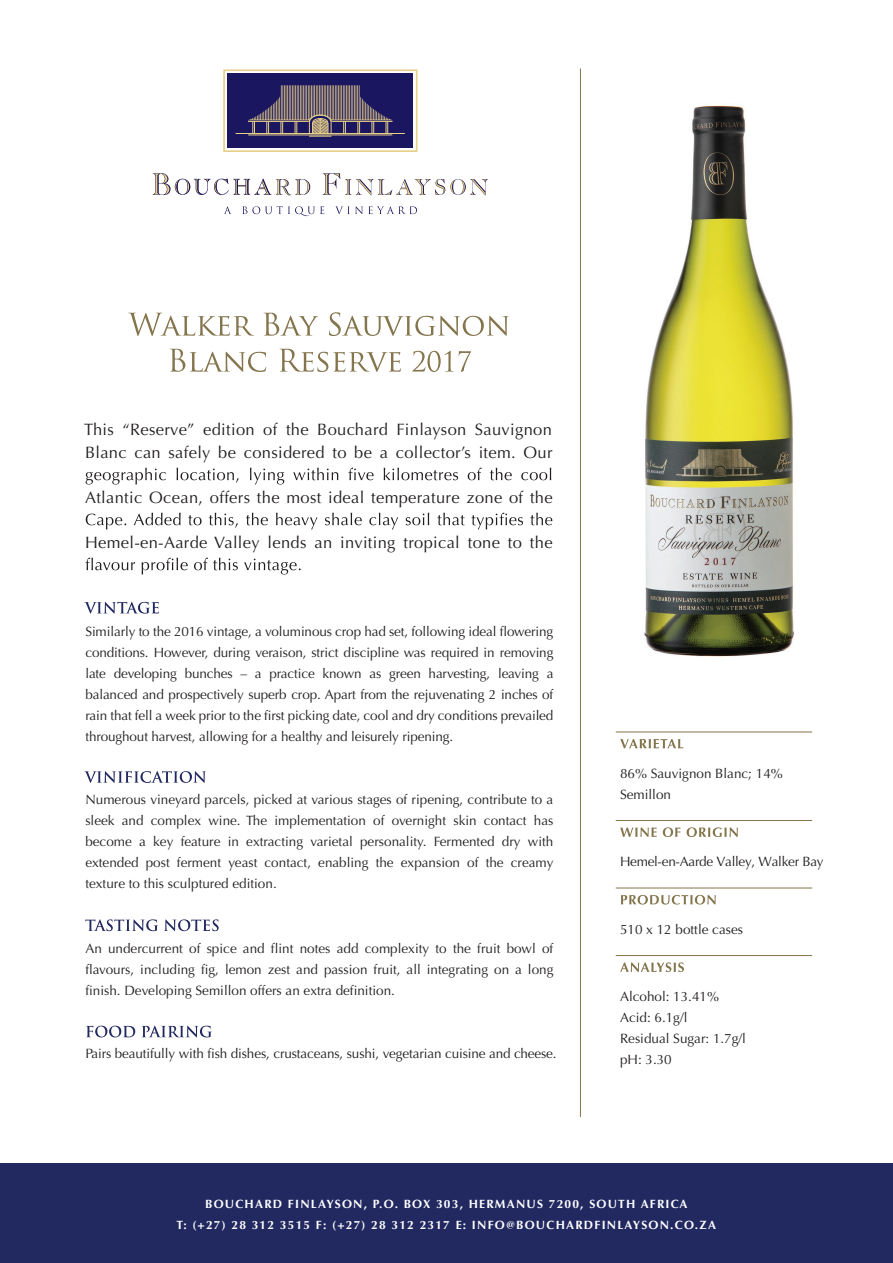
<style>
.page{position:relative;width:893px;height:1263px;background:#fff}
.page>*{position:absolute;margin:0;border:0;box-sizing:border-box;transform-origin:0 0}
.t1{font:16.5px/22.5px "Optima";letter-spacing:.02em;color:#231f20}
.t2{font:13.5px/21px "Optima";color:#231f20;text-align:justify}
.t3{font:13.5px "Optima";letter-spacing:-.02em;color:#231f20}
.t4{font:700 12px/21px "Optima";letter-spacing:.1em;color:#fff;text-align:center}
</style>
<div class="page">
<hr style="left:580px;top:68px;width:1px;height:1049px;background:#84754d">
<div style="left:0;top:1163px;width:893px;height:100px;background:#222961"></div>
<svg style="left:86px;top:468px;width:465px;height:16px"></svg>
<svg style="left:86px;top:513px;width:466px;height:16px"></svg>
<svg style="left:86px;top:558px;width:215px;height:16px"></svg>
<svg style="left:84px;top:602px;width:75px;height:12px"></svg>
<svg style="left:84px;top:771px;width:122px;height:12px"></svg>
<svg style="left:85px;top:919px;width:73px;height:12px"></svg>
<svg style="left:164px;top:919px;width:55px;height:12px"></svg>
<svg style="left:86px;top:1026px;width:49px;height:11px"></svg>
<svg style="left:142px;top:1025px;width:70px;height:12px"></svg>
<hr style="left:616px;top:732px;width:196px;height:1px;background:#84754d">
<hr style="left:616px;top:820px;width:196px;height:1px;background:#84754d">
<hr style="left:616px;top:888px;width:196px;height:1px;background:#84754d">
<hr style="left:616px;top:955px;width:196px;height:1px;background:#84754d">
<svg style="left:620px;top:739px;width:63px;height:9px"></svg>
<svg style="left:620px;top:827px;width:37px;height:10px"></svg>
<svg style="left:663px;top:827px;width:17px;height:10px"></svg>
<svg style="left:687px;top:827px;width:51px;height:10px"></svg>
<svg style="left:621px;top:895px;width:95px;height:9px"></svg>
<svg style="left:620px;top:962px;width:64px;height:10px"></svg>
<svg style="left:128px;top:313px;width:126px;height:23px"></svg>
<svg style="left:264px;top:313px;width:54px;height:23px"></svg>
<svg style="left:329px;top:312px;width:180px;height:24px"></svg>
<svg style="left:170px;top:349px;width:96px;height:23px"></svg>
<svg style="left:279px;top:349px;width:122px;height:23px"></svg>
<svg style="left:412px;top:351px;width:59px;height:21px"></svg>
<img style="left:644px;top:105px;width:150px;height:552px">
<div style="left:223px;top:69px;width:194px;height:83px;border:2px solid #e6cf87"></div>
<div style="left:227px;top:74px;width:186px;height:74px;background:#1b1660"></div>
<hr style="left:236px;top:133px;width:169px;height:1px;background:#e6cf87">
<svg style="left:248px;top:85px;width:145px;height:52px"></svg>
<svg style="left:224px;top:206px;width:7px;height:8px"></svg>
<svg style="left:242px;top:206px;width:82px;height:10px"></svg>
<svg style="left:335px;top:206px;width:82px;height:8px"></svg>
<svg style="left:153px;top:173px;width:335px;height:22px"></svg>
<p class="t1" style="left:84px;top:418px;width:470px">This “Reserve” edition of the Bouchard Finlayson Sauvignon<br>Blanc can safely be considered to be a collector’s item. Our</p>
<p class="t1" style="left:85px;top:486px;width:469px">Atlantic Ocean, offers the most ideal temperature zone of the</p>
<p class="t1" style="left:85px;top:531px;width:469px">Hemel-en-Aarde Valley lends an inviting tropical tone to the</p>
<p class="t2" style="left:85px;top:621px;width:470px">Similarly to the 2016 vintage, a voluminous crop had set, following ideal flowering conditions. However, during veraison, strict discipline was required in removing late developing bunches – a practice known as green harvesting, leaving a balanced and prospectively superb crop. Apart from the rejuvenating 2 inches of rain that fell a week prior to the first picking date, cool and dry conditions prevailed throughout harvest, allowing for a healthy and leisurely ripening.</p>
<p class="t2" style="left:85px;top:789px;width:470px">Numerous vineyard parcels, picked at various stages of ripening, contribute to a sleek and complex wine. The implementation of overnight skin contact has become a key feature in extracting varietal personality. Fermented dry with extended post ferment yeast contact, enabling the expansion of the creamy texture to this sculptured edition.</p>
<p class="t2" style="left:85px;top:938px;width:470px">An undercurrent of spice and flint notes add complexity to the fruit bowl of flavours, including fig, lemon zest and passion fruit, all integrating on a long finish. Developing Semillon offers an extra definition.</p>
<p class="t2" style="left:85px;top:1043px;width:473px">Pairs beautifully with fish dishes, crustaceans, sushi, vegetarian cuisine and cheese.</p>
<p class="t2" style="left:620px;top:763px;width:164px">86% Sauvignon Blanc; 14%<br>Semillon</p>
<p class="t3" style="left:620px;top:854px;width:205px">Hemel-en-Aarde Valley, Walker Bay</p>
<p class="t2" style="left:620px;top:919px;width:125px">510 x 12 bottle cases</p>
<p class="t2" style="left:620px;top:986px;width:128px;text-align:left">Alcohol: 13.41%<br>Acid: 6.1g/l<br>Residual Sugar: 1.7g/l pH: 3.30</p>
<p class="t4" style="left:177px;top:1193px;width:541px">BOUCHARD FINLAYSON, P.O. BOX 303, HERMANUS 7200, SOUTH AFRICA<br>T: (+27) 28 312 3515 F: (+27) 28 312 2317 E: INFO@BOUCHARDFINLAYSON.CO.ZA</p>
</div>
